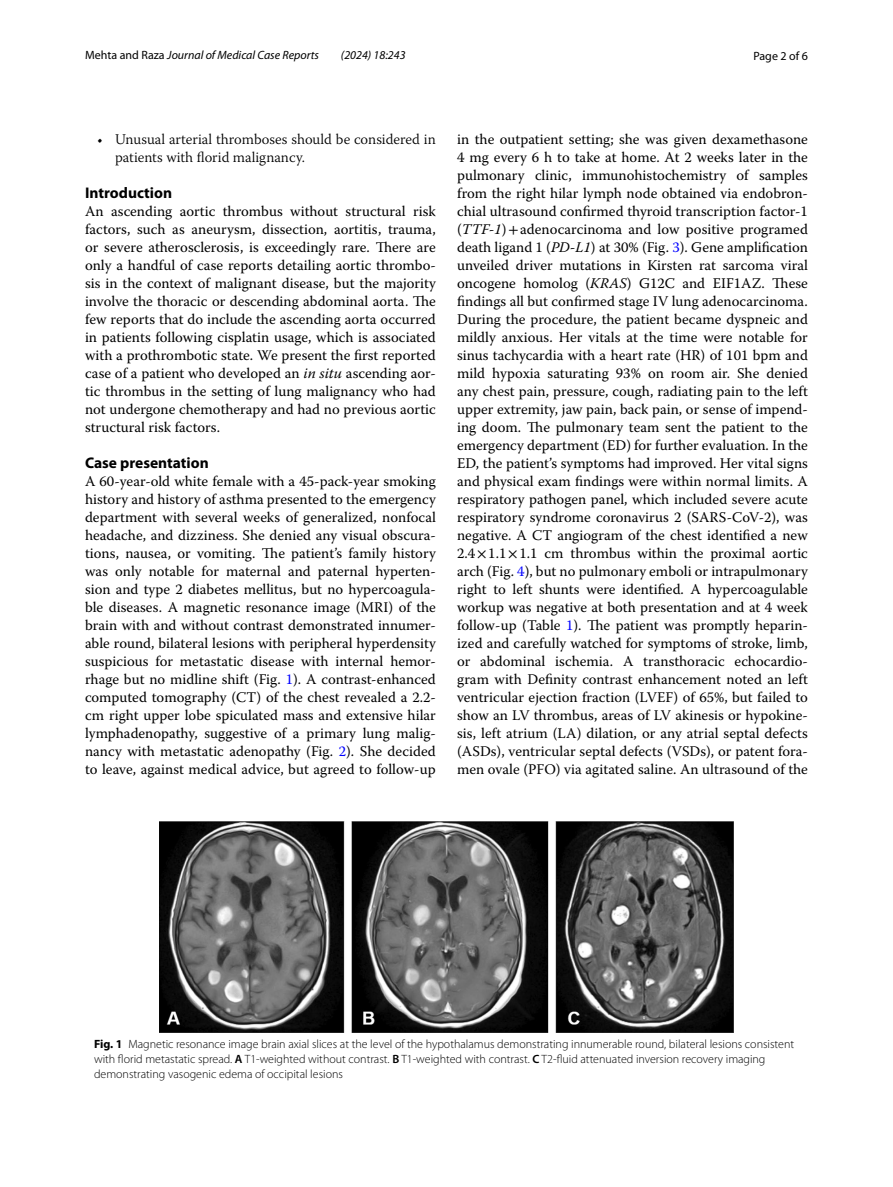
<style>
.page{position:relative;width:893px;height:1187px;background:#fff}
.page>*{position:absolute;margin:0;border:0;box-sizing:border-box;transform-origin:0 0}
.t1{font:700 15.45px "Myriad Pro";color:#000}
.t2{font:14.7px/18px "Warnock Pro";color:#000;text-align:justify}
.t3{font:300 14.7px/18px "Warnock Pro";color:#000}
.t4{font:300 12px/15px "Myriad Pro";color:#000}
.t5{font:italic 12px "Myriad Pro";color:#000}
.t6{font:12px "Myriad Pro";color:#000}
.s1{font-style:normal}
.s2{font-style:italic}
.s3{color:#00f}
.s4{font-family:"STIX"}
.s5{font-weight:700}
.s6{font-weight:600}
</style>
<div class="page">
<img style="left:159px;top:821px;width:575px;height:211px">
<p class="t5" style="left:85px;top:48px;width:236px"><span class="s1">Mehta and Raza</span> Journal of Medical Case Reports</p>
<p class="t5" style="left:341px;top:48px;width:66px">(2024) 18:243</p>
<p class="t6" style="left:753px;top:48px;width:56px">Page 2 of 6</p>
<p class="t3" style="left:115px;top:130px;width:322px;text-indent:-18px">• Unusual arterial thromboses should be considered in patients with florid malignancy.</p>
<p class="t1" style="left:85px;top:182px;width:89px">Introduction</p>
<p class="t2" style="left:85px;top:202px;width:352px">An ascending aortic thrombus without structural risk factors, such as aneurysm, dissection, aortitis, trauma, or severe atherosclerosis, is exceedingly rare. There are only a handful of case reports detailing aortic thrombo&shy;sis in the context of malignant disease, but the majority involve the thoracic or descending abdominal aorta. The few reports that do include the ascending aorta occurred in patients following cisplatin usage, which is associated with a prothrombotic state. We present the first reported case of a patient who developed an <span class="s2">in situ</span> ascending aor&shy;tic thrombus in the setting of lung malignancy who had not undergone chemotherapy and had no previous aortic structural risk factors.</p>
<p class="t1" style="left:85px;top:452px;width:125px">Case presentation</p>
<p class="t2" style="left:85px;top:472px;width:352px">A 60-year-old white female with a 45-pack-year smoking history and history of asthma presented to the emergency department with several weeks of generalized, nonfocal headache, and dizziness. She denied any visual obscura&shy;tions, nausea, or vomiting. The patient’s family history was only notable for maternal and paternal hyperten&shy;sion and type 2 diabetes mellitus, but no hypercoagula&shy;ble diseases. A magnetic resonance image (MRI) of the brain with and without contrast demonstrated innumer&shy;able round, bilateral lesions with peripheral hyperdensity suspicious for metastatic disease with internal hemor&shy;rhage but no midline shift (Fig. <span class="s3">1</span>). A contrast-enhanced computed tomography (CT) of the chest revealed a 2.2- cm right upper lobe spiculated mass and extensive hilar lymphadenopathy, suggestive of a primary lung malig&shy;nancy with metastatic adenopathy (Fig. <span class="s3">2</span>). She decided to leave, against medical advice, but agreed to follow-up</p>
<p class="t2" style="left:457px;top:130px;width:352px">in the outpatient setting; she was given dexamethasone 4 mg every 6 h to take at home. At 2 weeks later in the pulmonary clinic, immunohistochemistry of samples from the right hilar lymph node obtained via endobron&shy;chial ultrasound confirmed thyroid transcription factor-1 (<span class="s2">TTF-1</span>)<span class="s4">+</span>adenocarcinoma and low positive programed death ligand 1 (<span class="s2">PD-L1</span>) at 30% (Fig. <span class="s3">3</span>). Gene amplification unveiled driver mutations in Kirsten rat sarcoma viral oncogene homolog (<span class="s2">KRAS</span>) G12C and EIF1AZ. These findings all but confirmed stage IV lung adenocarcinoma.<br>During the procedure, the patient became dyspneic and mildly anxious. Her vitals at the time were notable for sinus tachycardia with a heart rate (HR) of 101 bpm and mild hypoxia saturating 93% on room air. She denied any chest pain, pressure, cough, radiating pain to the left upper extremity, jaw pain, back pain, or sense of impend&shy;ing doom. The pulmonary team sent the patient to the emergency department (ED) for further evaluation. In the ED, the patient’s symptoms had improved. Her vital signs and physical exam findings were within normal limits. A respiratory pathogen panel, which included severe acute respiratory syndrome coronavirus 2 (SARS-CoV-2), was negative. A CT angiogram of the chest identified a new 2.4<span class="s4">×</span>1.1<span class="s4">×</span>1.1 cm thrombus within the proximal aortic arch (Fig. <span class="s3">4</span>), but no pulmonary emboli or intrapulmonary right to left shunts were identified. A hypercoagulable workup was negative at both presentation and at 4 week follow-up (Table <span class="s3">1</span>). The patient was promptly heparin&shy;ized and carefully watched for symptoms of stroke, limb, or abdominal ischemia. A transthoracic echocardio&shy;gram with Definity contrast enhancement noted an left ventricular ejection fraction (LVEF) of 65%, but failed to show an LV thrombus, areas of LV akinesis or hypokine&shy;sis, left atrium (LA) dilation, or any atrial septal defects (ASDs), ventricular septal defects (VSDs), or patent fora&shy;men ovale (PFO) via agitated saline. An ultrasound of the</p>
<p class="t4" style="left:94px;top:1036px;width:702px"><span class="s5">Fig. 1</span> Magnetic resonance image brain axial slices at the level of the hypothalamus demonstrating innumerable round, bilateral lesions consistent with florid metastatic spread. <span class="s6">A</span> T1-weighted without contrast. <span class="s6">B</span> T1-weighted with contrast. <span class="s6">C</span> T2-fluid attenuated inversion recovery imaging demonstrating vasogenic edema of occipital lesions</p>
</div>
